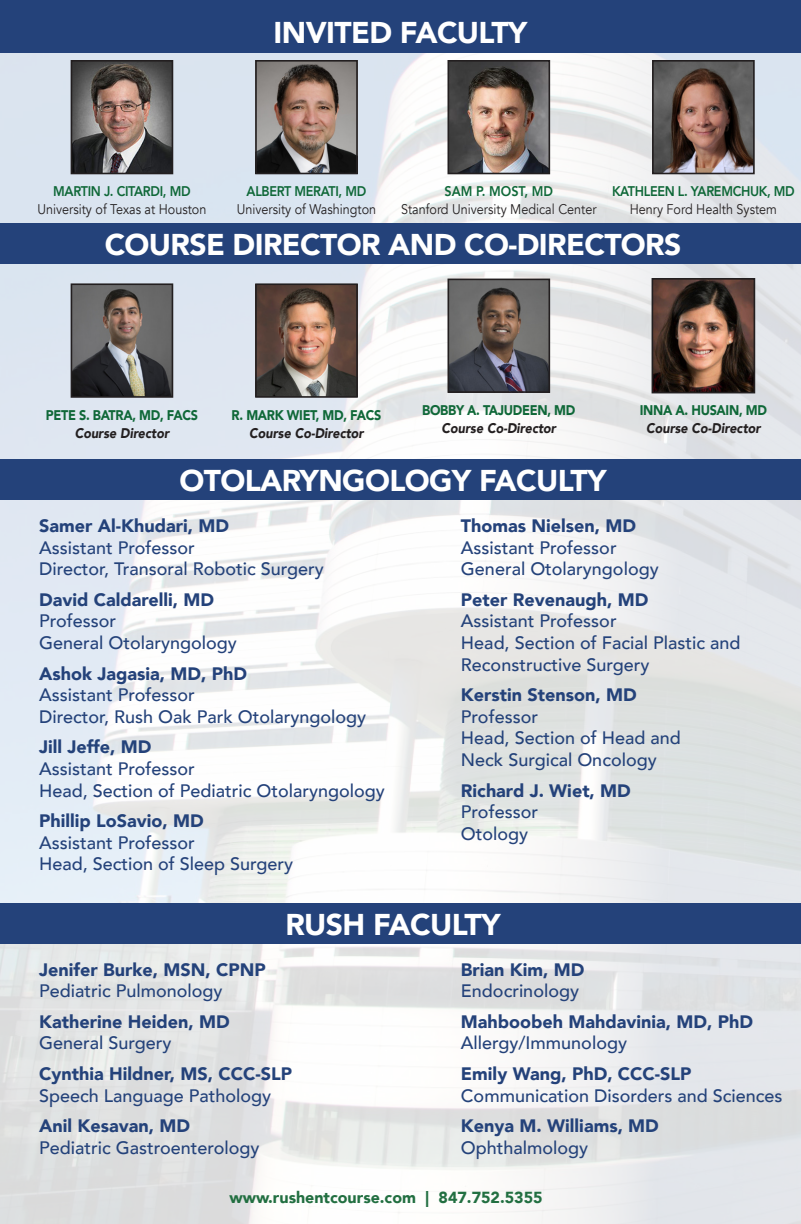
<style>
.page{position:relative;width:801px;height:1224px;background:#fff}
.page>*{position:absolute;margin:0;border:0;box-sizing:border-box;transform-origin:0 0}
.t1{font:900 30px "Avenir";letter-spacing:-.02em;color:#fff}
.t2{font:500 18px/21.6px "Avenir";color:#24427a}
.t3{font:900 18px/21.6px "Avenir";color:#24427a}
.t4{font:900 16px "Avenir";color:#226f41}
.t5{font:14px "Avenir";color:#231f20;scale:.9 1}
.t6{font:900 14px "Avenir";letter-spacing:-.025em;color:#0f6838;scale:.9 1}
.t7{font:italic 900 14px "Avenir";color:#231f20;scale:.9 1}
.t8{font:800 14px "Avenir";letter-spacing:-.025em;color:#0f6838;scale:.9 1}
.t9{font:800 14px "Avenir";color:#0f6838;scale:.9 1}
.s1{font-weight:900}
.s2{font-weight:500}
</style>
<div class="page">
<img style="left:0;top:52px;width:801px;height:1172px">
<div style="left:0;top:224px;width:801px;height:40px;background:#24427a"></div>
<div style="left:0;top:459px;width:801px;height:41px;background:#24427a"></div>
<div style="left:0;top:903px;width:801px;height:40px;background:#24427a"></div>
<div style="left:0;top:0;width:801px;height:52px;background:#24427a"></div>
<img style="left:74px;top:63px;width:96px;height:108px">
<div style="left:71px;top:60px;width:102px;height:114px;border:2px solid #231f20"></div>
<img style="left:74px;top:286px;width:96px;height:109px">
<div style="left:71px;top:283px;width:102px;height:115px;border:2px solid #231f20"></div>
<img style="left:451px;top:63px;width:96px;height:108px">
<div style="left:448px;top:60px;width:102px;height:114px;border:2px solid #231f20"></div>
<img style="left:451px;top:282px;width:96px;height:108px">
<div style="left:448px;top:279px;width:102px;height:114px;border:2px solid #231f20"></div>
<img style="left:655px;top:63px;width:97px;height:108px">
<div style="left:652px;top:60px;width:103px;height:114px;border:2px solid #231f20"></div>
<img style="left:655px;top:281px;width:97px;height:109px">
<div style="left:652px;top:278px;width:103px;height:115px;border:2px solid #231f20"></div>
<img style="left:258px;top:63px;width:97px;height:108px">
<div style="left:255px;top:60px;width:103px;height:114px;border:2px solid #231f20"></div>
<img style="left:258px;top:286px;width:97px;height:109px">
<div style="left:255px;top:283px;width:103px;height:115px;border:2px solid #231f20"></div>
<p class="t1" style="left:274px;top:7px;width:255px">INVITED FACULTY</p>
<p class="t8" style="left:53px;top:181px;width:154px">MARTIN J. CITARDI, MD</p>
<p class="t5" style="left:37px;top:201px;width:189px">University of Texas at Houston</p>
<p class="t8" style="left:247px;top:181px;width:135px">ALBERT MERATI, MD</p>
<p class="t5" style="left:237px;top:201px;width:157px">University of Washington</p>
<p class="t9" style="left:444px;top:181px;width:122px">SAM P. MOST, MD</p>
<p class="t5" style="left:401px;top:201px;width:219px">Stanford University Medical Center</p>
<p class="t8" style="left:612px;top:181px;width:205px">KATHLEEN L. YAREMCHUK, MD</p>
<p class="t5" style="left:630px;top:201px;width:165px">Henry Ford Health System</p>
<p class="t1" style="left:105px;top:219px;width:578px">COURSE DIRECTOR AND CO-DIRECTORS</p>
<p class="t6" style="left:46px;top:403px;width:170px">PETE S. BATRA, MD, FACS</p>
<p class="t7" style="left:75px;top:421px;width:106px">Course Director</p>
<p class="t6" style="left:232px;top:403px;width:168px">R. MARK WIET, MD, FACS</p>
<p class="t7" style="left:249px;top:421px;width:129px">Course Co-Director</p>
<p class="t6" style="left:422px;top:398px;width:172px">BOBBY A. TAJUDEEN, MD</p>
<p class="t7" style="left:442px;top:416px;width:129px">Course Co-Director</p>
<p class="t6" style="left:640px;top:398px;width:143px">INNA A. HUSAIN, MD</p>
<p class="t7" style="left:646px;top:416px;width:129px">Course Co-Director</p>
<p class="t1" style="left:179px;top:455px;width:429px">OTOLARYNGOLOGY FACULTY</p>
<p class="t2" style="left:39px;top:514px;width:286px"><span class="s1">Samer Al-Khudari, MD<br></span>Assistant Professor<br>Director, Transoral Robotic Surgery</p>
<p class="t2" style="left:39px;top:588px;width:199px"><span class="s1">David Caldarelli, MD<br></span>Professor<br>General Otolaryngology</p>
<p class="t2" style="left:39px;top:662px;width:329px"><span class="s1">Ashok Jagasia, MD, PhD<br></span>Assistant Professor<br>Director, Rush Oak Park Otolaryngology</p>
<p class="t2" style="left:39px;top:735px;width:347px"><span class="s1">Jill Jeffe, MD<br></span>Assistant Professor<br>Head, Section of Pediatric Otolaryngology</p>
<p class="t2" style="left:39px;top:809px;width:256px"><span class="s1">Phillip LoSavio, MD<br></span>Assistant Professor<br>Head, Section of Sleep Surgery</p>
<p class="t2" style="left:461px;top:514px;width:199px"><span class="s1">Thomas Nielsen, MD<br></span>Assistant Professor<br>General Otolaryngology</p>
<p class="t2" style="left:461px;top:588px;width:281px"><span class="s1">Peter Revenaugh, MD<br></span>Assistant Professor<br>Head, Section of Facial Plastic and<br>Reconstructive Surgery</p>
<p class="t2" style="left:461px;top:683px;width:221px"><span class="s1">Kerstin Stenson, MD<br></span>Professor<br>Head, Section of Head and<br>Neck Surgical Oncology</p>
<p class="t3" style="left:461px;top:779px;width:171px">Richard J. Wiet, MD<br><span class="s2">Professor<br>Otology</span></p>
<p class="t1" style="left:285px;top:899px;width:217px">RUSH FACULTY</p>
<p class="t3" style="left:39px;top:958px;width:228px">Jenifer Burke, MSN, CPNP<br><span class="s2">Pediatric Pulmonology</span></p>
<p class="t3" style="left:39px;top:1010px;width:192px">Katherine Heiden, MD<br><span class="s2">General Surgery</span></p>
<p class="t3" style="left:39px;top:1062px;width:254px">Cynthia Hildner, MS, CCC-SLP<br><span class="s2">Speech Language Pathology</span></p>
<p class="t2" style="left:39px;top:1114px;width:222px"><span class="s1">Anil Kesavan, MD<br></span>Pediatric Gastroenterology</p>
<p class="t2" style="left:461px;top:958px;width:125px"><span class="s1">Brian Kim, MD<br></span>Endocrinology</p>
<p class="t3" style="left:461px;top:1010px;width:294px">Mahboobeh Mahdavinia, MD, PhD<br><span class="s2">Allergy/Immunology</span></p>
<p class="t2" style="left:461px;top:1062px;width:323px"><span class="s1">Emily Wang, PhD, CCC-SLP<br></span>Communication Disorders and Sciences</p>
<p class="t3" style="left:461px;top:1115px;width:199px">Kenya M. Williams, MD<br><span class="s2">Ophthalmology</span></p>
<p class="t4" style="left:229px;top:1184px;width:315px">www.rushentcourse.com | 847.752.5355</p>
</div>
